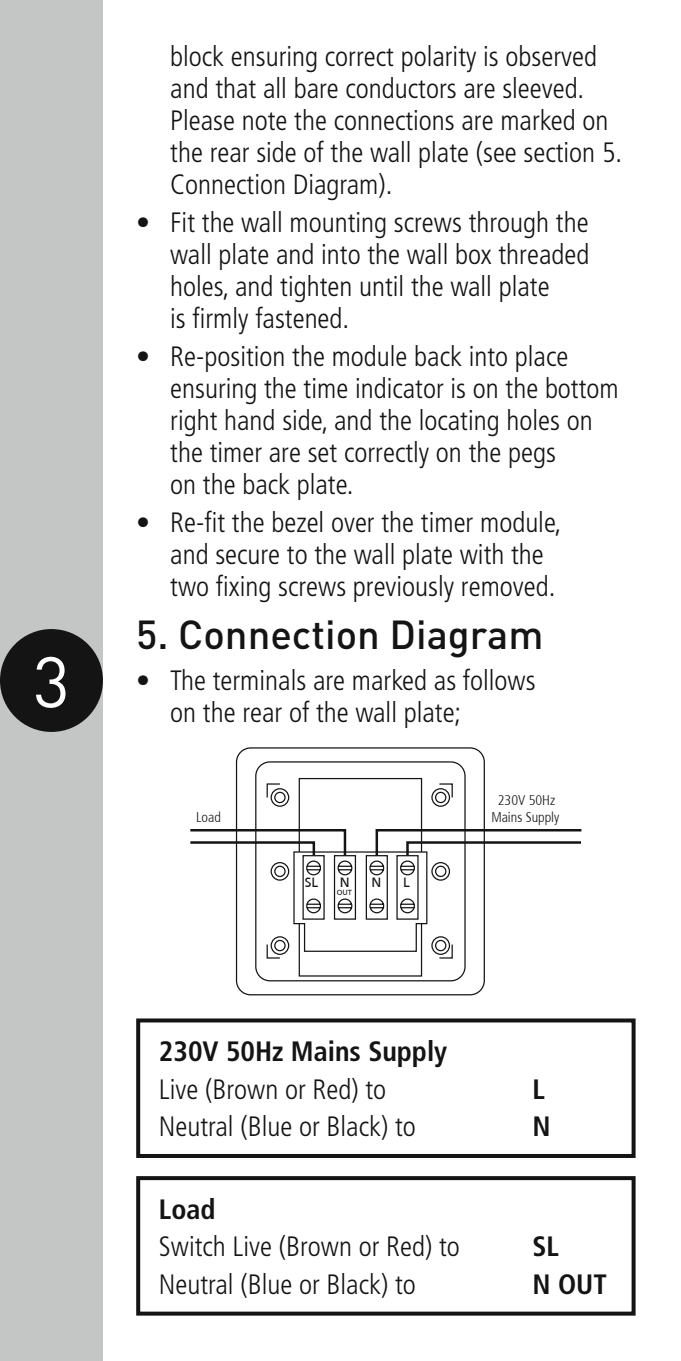
<style>
.page{position:relative;width:681px;height:1361px;background:#fff}
.page>*{position:absolute;margin:0;border:0;box-sizing:border-box;transform-origin:0 0}
.t1{font:70.4px "DINOT";color:#fff}
.t2{font:500 40px "DINOT";color:#141415}
.t3{font:300 condensed 28px/32px "Frutiger LT";color:#141415}
.t4{font:28px/37.6px "Frutiger LT 67 Bd Cn";color:#141415}
.t5{font:300 condensed 14px "Frutiger";color:#141415}
.t6{font:14px "Frutiger";color:#141415}
.t7{font:7.6px "Frutiger";color:#141415}
</style>
<div class="page">
<div style="left:0;top:0;width:103px;height:1361px;background:#c4c5c5"></div>
<hr style="left:680px;top:0;width:1px;height:1361px;background:#c4c5c5">
<div style="left:0;top:629px;width:103px;height:103px;background:#141415;border-radius:50%"></div>
<svg style="left:680px;top:629px;width:1px;height:103px"></svg>
<div style="left:136px;top:1018px;width:499px;height:140px;border:4px solid #141415"></div>
<div style="left:136px;top:1176px;width:499px;height:139px;border:4px solid #141415"></div>
<svg style="left:235px;top:747px;width:250px;height:248px"></svg>
<svg style="left:190px;top:783px;width:391px;height:176px"></svg>
<h1 class="t1" style="left:33px;top:638px;width:38px">3</h1>
<p class="t3" style="left:170px;top:41px;width:453px">block ensuring correct polarity is observed and that all bare conductors are sleeved.<br>Please note the connections are marked on the rear side of the wall plate (see section 5.<br>Connection Diagram).</p>
<p class="t3" style="left:170px;top:207px;width:420px;text-indent:-34px">• Fit the wall mounting screws through the wall plate and into the wall box threaded holes, and tighten until the wall plate<br>is firmly fastened.</p>
<p class="t3" style="left:170px;top:340px;width:450px;text-indent:-34px">• Re-position the module back into place ensuring the time indicator is on the bottom right hand side, and the locating holes on the timer are set correctly on the pegs<br>on the back plate.</p>
<p class="t3" style="left:170px;top:506px;width:393px;text-indent:-34px">• Re-fit the bezel over the timer module, and secure to the wall plate with the two fixing screws previously removed.</p>
<h2 class="t2" style="left:136px;top:609px;width:408px">5. Connection Diagram</h2>
<p class="t3" style="left:170px;top:664px;width:367px;text-indent:-34px">• The terminals are marked as follows on the rear of the wall plate;</p>
<p class="t5" style="left:497px;top:792px;width:59px">230V 50Hz</p>
<p class="t5" style="left:196px;top:809px;width:26px">Load</p>
<p class="t5" style="left:491px;top:809px;width:69px">Mains Supply</p>
<p class="t6" style="left:305px;top:874px;width:15px">SL</p>
<p class="t6" style="left:339px;top:874px;width:11px">N</p>
<p class="t7" style="left:336px;top:888px;width:17px">OUT</p>
<p class="t6" style="left:371px;top:874px;width:11px">N</p>
<p class="t6" style="left:403px;top:874px;width:8px">L</p>
<p class="t4" style="left:159px;top:1032px;width:290px">230V 50Hz Mains Supply</p>
<p class="t3" style="left:159px;top:1070px;width:258px;line-height:37.6px">Live (Brown or Red) to<br>Neutral (Blue or Black) to</p>
<p class="t4" style="left:159px;top:1190px;width:58px">Load</p>
<p class="t3" style="left:159px;top:1228px;width:302px;line-height:37.6px">Switch Live (Brown or Red) to<br>Neutral (Blue or Black) to</p>
<p class="t4" style="left:532px;top:1070px;width:20px">L<br>N</p>
<p class="t4" style="left:532px;top:1228px;width:76px">SL<br>N OUT</p>
</div>
